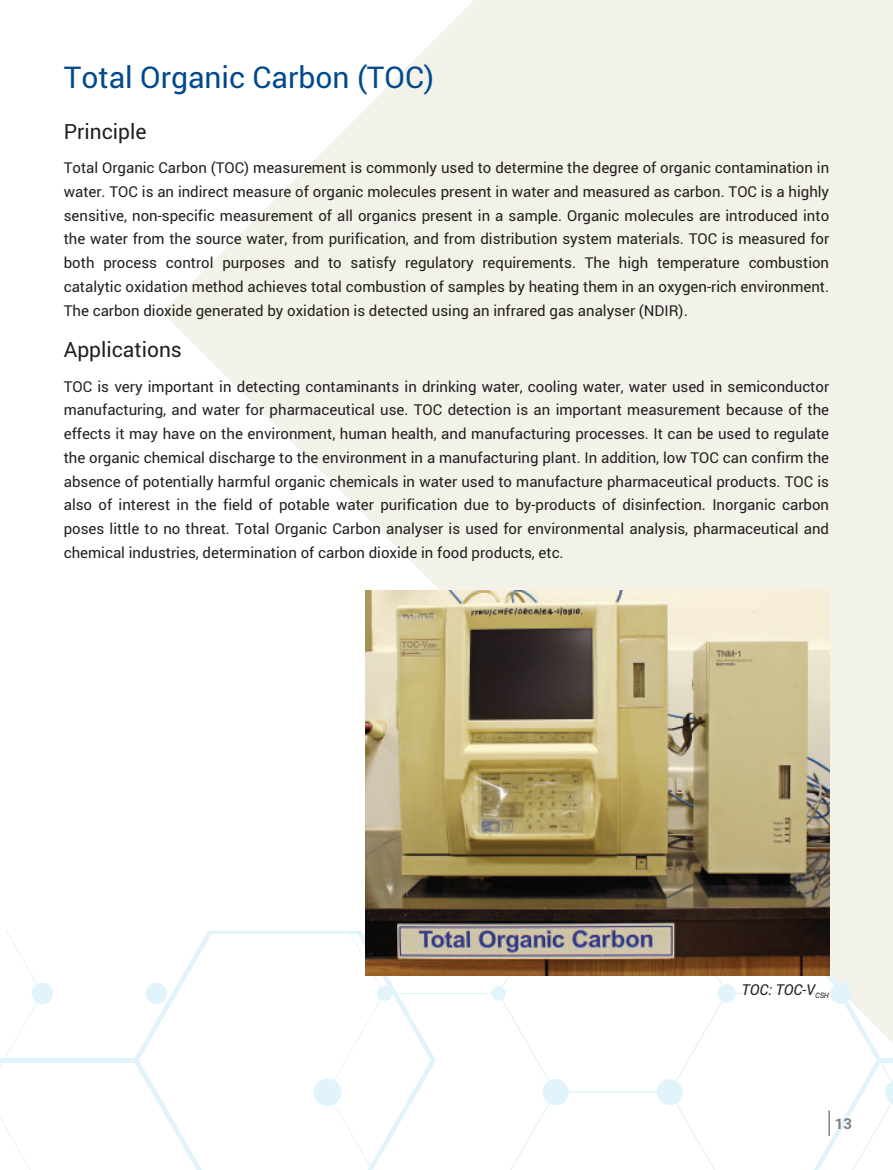
<style>
.page{position:relative;width:893px;height:1170px;background:#fff}
.page>*{position:absolute;margin:0;border:0;box-sizing:border-box;transform-origin:0 0}
.t1{font:30px "Roboto";color:#01498e}
.t2{font:21px "Roboto";color:#231f20}
.t3{font:15px/23.7px "Roboto";color:#231f20;text-align:justify}
.t4{font:italic 15px "Roboto";color:#231f20}
.t5{font:700 15px "Roboto";color:#808285}
</style>
<div class="page">
<img style="left:162px;top:0;width:731px;height:930px">
<svg style="left:213px;top:931px;width:114px;height:175px"></svg>
<svg style="left:0;top:931px;width:213px;height:238px"></svg>
<svg style="left:327px;top:930px;width:566px;height:239px"></svg>
<div style="left:717px;top:984px;width:19px;height:18px;background:#e1f4fc;border-radius:50%"></div>
<div style="left:542px;top:1078px;width:27px;height:27px;background:#e1f4fc;border-radius:50%"></div>
<div style="left:491px;top:985px;width:15px;height:15px;background:#e1f4fc;border-radius:50%"></div>
<div style="left:657px;top:1079px;width:26px;height:26px;background:#e1f4fc;border-radius:50%"></div>
<div style="left:314px;top:1078px;width:27px;height:27px;background:#e1f4fc;border-radius:50%"></div>
<div style="left:377px;top:985px;width:15px;height:15px;background:#e1f4fc;border-radius:50%"></div>
<div style="left:146px;top:982px;width:21px;height:21px;background:#e1f4fc;border-radius:50%"></div>
<div style="left:32px;top:982px;width:21px;height:21px;background:#e1f4fc;border-radius:50%"></div>
<img style="left:366px;top:590px;width:463px;height:385px">
<hr style="left:828px;top:1110px;width:2px;height:25px;background:#808285">
<h1 class="t1" style="left:64px;top:56px;width:372px">Total Organic Carbon (TOC)</h1>
<h2 class="t2" style="left:64px;top:117px;width:84px">Principle</h2>
<p class="t3" style="left:64px;top:155px;width:767px">Total Organic Carbon (TOC) measurement is commonly used to determine the degree of organic contamination in water. TOC is an indirect measure of organic molecules present in water and measured as carbon. TOC is a highly sensitive, non-specific measurement of all organics present in a sample. Organic molecules are introduced into the water from the source water, from purification, and from distribution system materials. TOC is measured for both process control purposes and to satisfy regulatory requirements. The high temperature combustion catalytic oxidation method achieves total combustion of samples by heating them in an oxygen-rich environment.<br>The carbon dioxide generated by oxidation is detected using an infrared gas analyser (NDIR).</p>
<h2 class="t2" style="left:64px;top:335px;width:120px">Applications</h2>
<p class="t3" style="left:64px;top:374px;width:767px">TOC is very important in detecting contaminants in drinking water, cooling water, water used in semiconductor manufacturing, and water for pharmaceutical use. TOC detection is an important measurement because of the effects it may have on the environment, human health, and manufacturing processes. It can be used to regulate the organic chemical discharge to the environment in a manufacturing plant. In addition, low TOC can confirm the absence of potentially harmful organic chemicals in water used to manufacture pharmaceutical products. TOC is also of interest in the field of potable water purification due to by-products of disinfection. Inorganic carbon poses little to no threat. Total Organic Carbon analyser is used for environmental analysis, pharmaceutical and chemical industries, determination of carbon dioxide in food products, etc.</p>
<p class="t4" style="left:742px;top:978px;width:89px">TOC: TOC-V<sub>CSH</sub></p>
<p class="t5" style="left:835px;top:1117px;width:19px">13</p>
</div>
